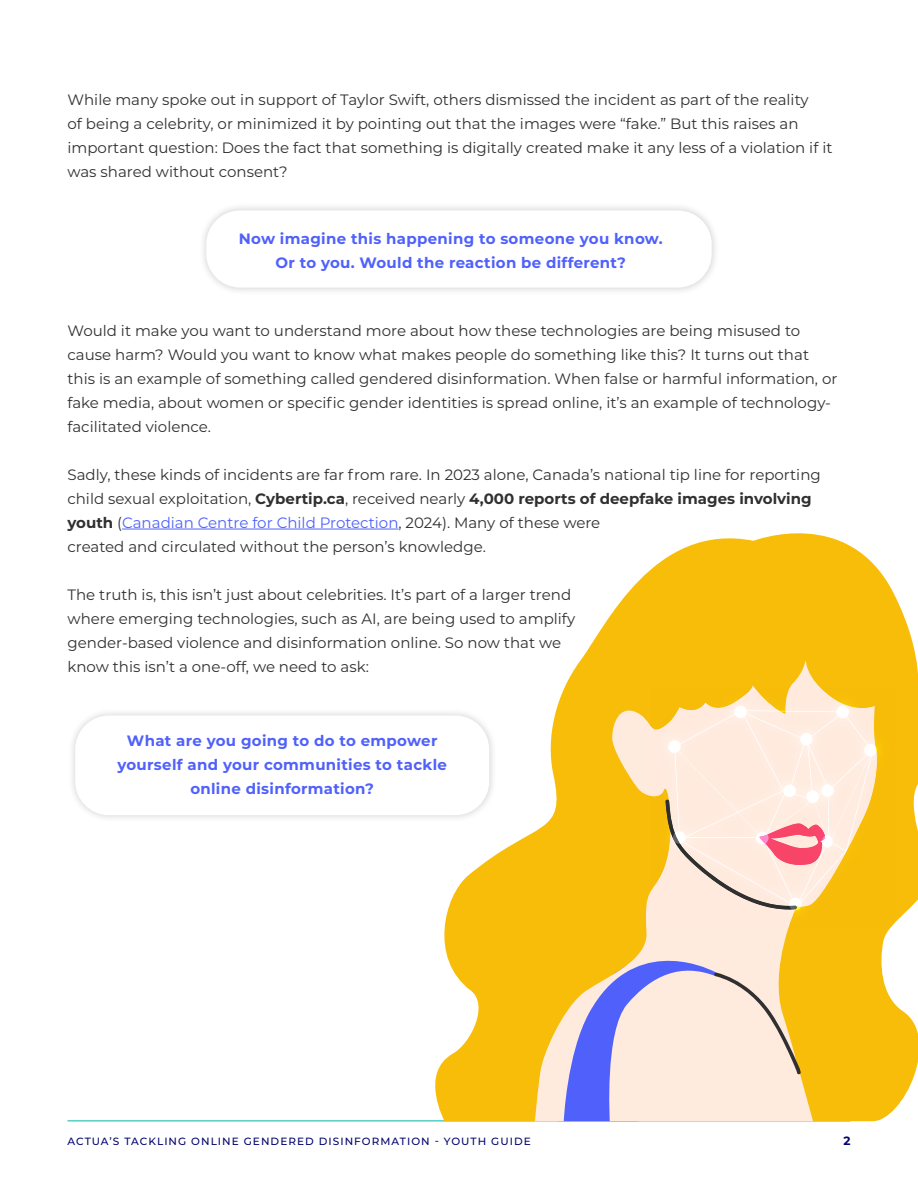
<style>
.page{position:relative;width:918px;height:1188px;background:#fff}
.page>*{position:absolute;margin:0;border:0;box-sizing:border-box;transform-origin:0 0}
.t1{font:15px/24px "Montserrat";color:#303030}
.t2{font:700 15px/24px "Montserrat";letter-spacing:.02em;color:#5061fb;text-align:center}
.t3{font:700 12px "Montserrat";color:#03036d}
.t4{font:500 10.5px "Montserrat";letter-spacing:.1em;color:#03036d}
.s1{font-weight:700}
.s2{color:#5061fb}
</style>
<div class="page">
<hr style="left:68px;top:1120px;width:782px;height:1px;background:#01b8a4">
<hr style="left:122px;top:529px;width:277px;height:1px;background:#5061fb">
<div style="left:198px;top:202px;width:522px;height:94px;background:#000;opacity:.2"></div>
<div style="left:206px;top:210px;width:506px;height:78px;background:#fff;border-radius:34px"></div>
<div style="left:67px;top:707px;width:430px;height:117px;background:#000;opacity:.2"></div>
<div style="left:75px;top:716px;width:414px;height:99px;background:#fff;border-radius:34px"></div>
<svg style="left:419px;top:533px;width:499px;height:588px"></svg>
<svg style="left:535px;top:660px;width:344px;height:461px;background:#f8c630"></svg>
<svg style="left:559px;top:949px;width:242px;height:172px;background:#e0cec7"></svg>
<div style="left:878px;top:688px;width:17px;height:240px;background:#f7bc08"></div>
<img style="left:650px;top:688px;width:228px;height:240px">
<svg style="left:665px;top:706px;width:212px;height:204px;background:#fadec3"></svg>
<p class="t1" style="left:68px;top:87px;width:767px">While many spoke out in support of Taylor Swift, others dismissed the incident as part of the reality<br>of being a celebrity, or minimized it by pointing out that the images were “fake.” But this raises an important question: Does the fact that something is digitally created make it any less of a violation if it was shared without consent?</p>
<p class="t2" style="left:239px;top:226px;width:426px">Now imagine this happening to someone you know.<br>Or to you. Would the reaction be different?</p>
<p class="t1" style="left:68px;top:318px;width:771px">Would it make you want to understand more about how these technologies are being misused to cause harm? Would you want to know what makes people do something like this? It turns out that this is an example of something called gendered disinformation. When false or harmful information, or fake media, about women or specific gender identities is spread online, it’s an example of technology&shy;facilitated violence.</p>
<p class="t1" style="left:68px;top:462px;width:755px">Sadly, these kinds of incidents are far from rare. In 2023 alone, Canada’s national tip line for reporting child sexual exploitation, <span class="s1">Cybertip.ca</span>, received nearly <span class="s1">4,000 reports of deepfake images involving youth</span> (<span class="s2">Canadian Centre for Child Protection</span>, 2024). Many of these were<br>created and circulated without the person’s knowledge.</p>
<p class="t1" style="left:68px;top:582px;width:509px">The truth is, this isn’t just about celebrities. It’s part of a larger trend where emerging technologies, such as AI, are being used to amplify gender-based violence and disinformation online. So now that we know this isn’t a one-off, we need to ask:</p>
<p class="t2" style="left:117px;top:728px;width:331px">What are you going to do to empower yourself and your communities to tackle online disinformation?</p>
<p class="t4" style="left:68px;top:1134px;width:465px">ACTUA’S TACKLING ONLINE GENDERED DISINFORMATION - YOUTH GUIDE</p>
<p class="t3" style="left:843px;top:1133px;width:9px">2</p>
</div>
